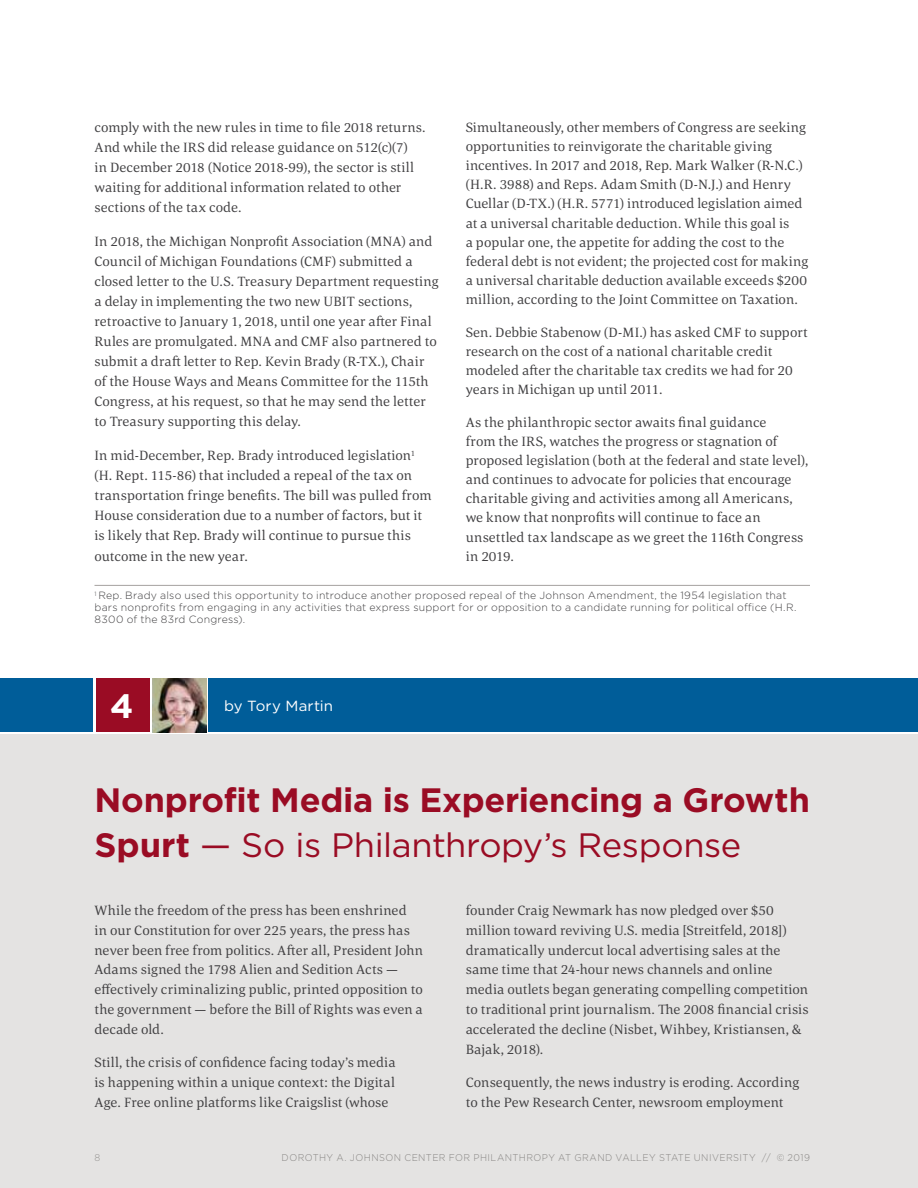
<style>
.page{position:relative;width:918px;height:1188px;background:#fff}
.page>*{position:absolute;margin:0;border:0;box-sizing:border-box;transform-origin:0 0}
.t1{font:700 33.75px/45px "Gotham";letter-spacing:-.01em;color:#9a0c24}
.t2{font:700 33.75px "Gotham";color:#fff}
.t3{font:14.7px "Gotham";letter-spacing:.01em;color:#fff}
.t4{font:13.8px/19.2px "Corda";letter-spacing:.01em;color:#414042}
.t5{font:300 10.5px/12px "Gotham";letter-spacing:.02em;color:#414042}
.t6{font:300 9.75px "Gotham";letter-spacing:.045em;color:#7a7876;scale:.95 1}
.t7{font:300 9.75px "Gotham";color:#908f8d;scale:.95 1}
.s1{font-weight:400}
</style>
<div class="page">
<div style="left:0;top:734px;width:918px;height:454px;background:#e4e3e2"></div>
<img style="left:152px;top:678px;width:54px;height:54px">
<hr style="left:94px;top:585px;width:716px;height:1px;background:#a5a29f">
<div style="left:209px;top:678px;width:709px;height:54px;background:#005d99"></div>
<div style="left:96px;top:678px;width:54px;height:54px;background:#9a0c24"></div>
<div style="left:0;top:678px;width:93px;height:54px;background:#005d99"></div>
<p class="t4" style="left:466px;top:117px;width:344px">Simultaneously, other members of Congress are seeking opportunities to reinvigorate the charitable giving incentives. In 2017 and 2018, Rep. Mark Walker (R-N.C.) (H.R. 3988) and Reps. Adam Smith (D-N.J.) and Henry Cuellar (D-TX.) (H.R. 5771) introduced legislation aimed at a universal charitable deduction. While this goal is<br>a popular one, the appetite for adding the cost to the federal debt is not evident; the projected cost for making a universal charitable deduction available exceeds $200 million, according to the Joint Committee on Taxation.</p>
<p class="t4" style="left:466px;top:322px;width:343px">Sen. Debbie Stabenow (D-MI.) has asked CMF to support research on the cost of a national charitable credit modeled after the charitable tax credits we had for 20 years in Michigan up until 2011.</p>
<p class="t4" style="left:466px;top:412px;width:344px">As the philanthropic sector awaits final guidance<br>from the IRS, watches the progress or stagnation of proposed legislation (both at the federal and state level), and continues to advocate for policies that encourage charitable giving and activities among all Americans, we know that nonprofits will continue to face an unsettled tax landscape as we greet the 116th Congress in 2019.</p>
<p class="t5" style="left:94px;top:589px;width:704px"><sup>1</sup> Rep. Brady also used this opportunity to introduce another proposed repeal of the Johnson Amendment, the 1954 legislation that bars nonprofits from engaging in any activities that express support for or opposition to a candidate running for political office (H.R.<br>8300 of the 83rd Congress).</p>
<p class="t4" style="left:94px;top:117px;width:333px;line-height:20.1px">comply with the new rules in time to file 2018 returns.<br>And while the IRS did release guidance on 512(c)(7)<br>in December 2018 (Notice 2018-99), the sector is still waiting for additional information related to other sections of the tax code.</p>
<p class="t4" style="left:94px;top:231px;width:346px;line-height:20.1px">In 2018, the Michigan Nonprofit Association (MNA) and Council of Michigan Foundations (CMF) submitted a closed letter to the U.S. Treasury Department requesting a delay in implementing the two new UBIT sections, retroactive to January 1, 2018, until one year after Final Rules are promulgated. MNA and CMF also partnered to submit a draft letter to Rep. Kevin Brady (R-TX.), Chair of the House Ways and Means Committee for the 115th Congress, at his request, so that he may send the letter to Treasury supporting this delay.</p>
<p class="t4" style="left:94px;top:445px;width:339px;line-height:20.1px">In mid-December, Rep. Brady introduced legislation<sup>1 </sup>(H. Rept. 115-86) that included a repeal of the tax on transportation fringe benefits. The bill was pulled from House consideration due to a number of factors, but it is likely that Rep. Brady will continue to pursue this outcome in the new year.</p>
<h1 class="t2" style="left:110px;top:687px;width:25px">4</h1>
<p class="t3" style="left:224px;top:697px;width:110px">by Tory Martin</p>
<h1 class="t1" style="left:94px;top:777px;width:717px">Nonprofit Media is Experiencing a Growth<br>Spurt <span class="s1">— So is Philanthropy’s Response</span></h1>
<p class="t4" style="left:94px;top:900px;width:330px;line-height:19.8px">While the freedom of the press has been enshrined<br>in our Constitution for over 225 years, the press has never been free from politics. After all, President John Adams signed the 1798 Alien and Sedition Acts — effectively criminalizing public, printed opposition to the government — before the Bill of Rights was even a decade old.</p>
<p class="t4" style="left:94px;top:1052px;width:303px;line-height:19.8px;text-align:justify">Still, the crisis of confidence facing today’s media is happening within a unique context: the Digital Age. Free online platforms like Craigslist (whose</p>
<p class="t4" style="left:466px;top:900px;width:344px;line-height:19.8px">founder Craig Newmark has now pledged over $50 million toward reviving U.S. media [Streitfeld, 2018]) dramatically undercut local advertising sales at the same time that 24-hour news channels and online media outlets began generating compelling competition to traditional print journalism. The 2008 financial crisis accelerated the decline (Nisbet, Wihbey, Kristiansen, &amp; Bajak, 2018).</p>
<p class="t4" style="left:466px;top:1072px;width:335px;line-height:19.8px">Consequently, the news industry is eroding. According to the Pew Research Center, newsroom employment</p>
<p class="t7" style="left:94px;top:1151px;width:8px">8</p>
<p class="t6" style="left:282px;top:1151px;width:558px">DOROTHY A. JOHNSON CENTER FOR PHILANTHROPY AT GRAND VALLEY STATE UNIVERSITY // © 2019</p>
</div>
